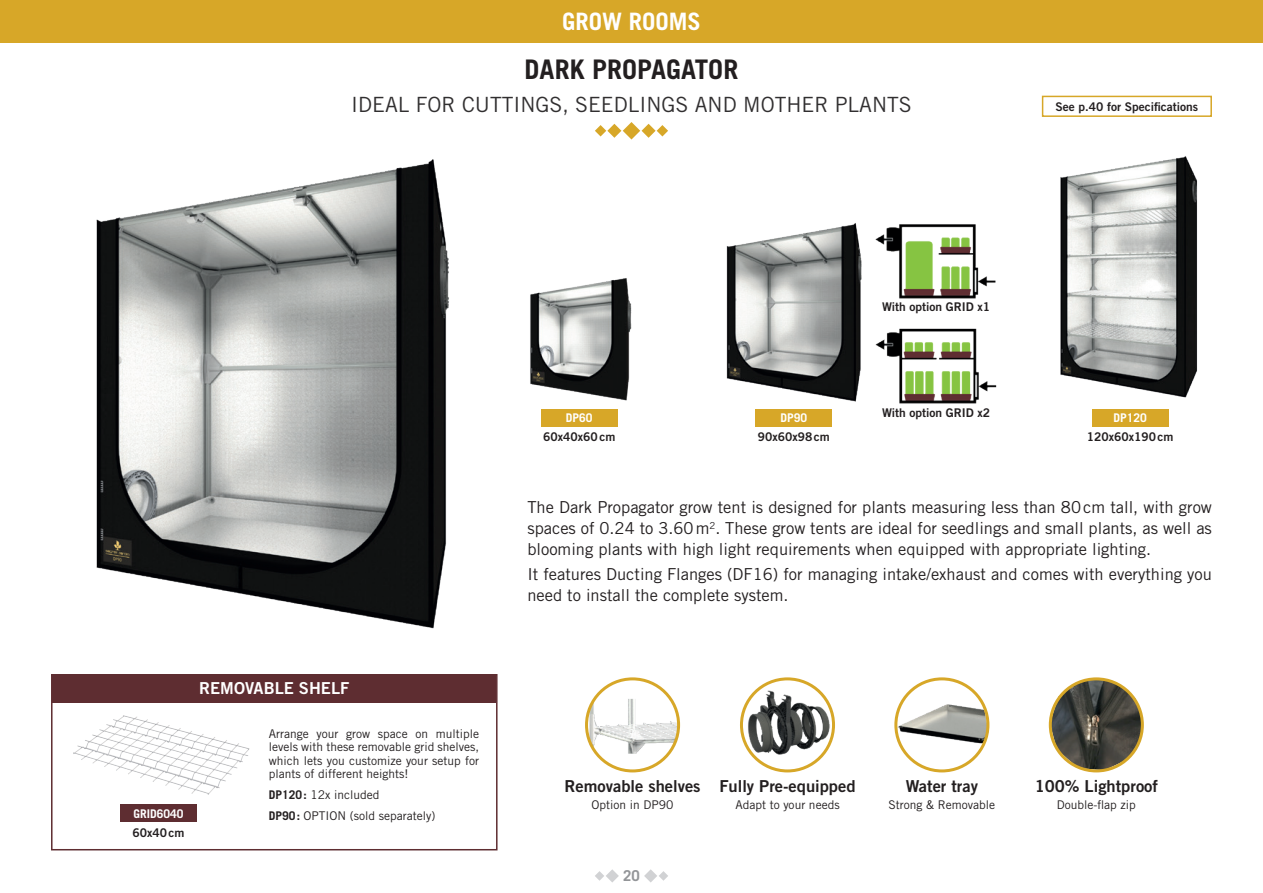
<style>
.page{position:relative;width:1263px;height:893px;background:#fff}
.page>*{position:absolute;margin:0;border:0;box-sizing:border-box;transform-origin:0 0}
.t1{font:700 27px "Trade Gothic LT Std";color:#231f20}
.t2{font:700 24px "Trade Gothic LT Std";color:#fff}
.t3{font:21px "Trade Gothic LT Std";color:#312f30}
.t4{font:16.5px/21px "Trade Gothic LT Std";color:#231f20;text-align:justify}
.t5{font:16.5px "Trade Gothic LT Std Bd 2";color:#231f20}
.t6{font:16.5px "Trade Gothic LT Std Bd 2";color:#fff}
.t7{font:700 15px "Trade Gothic LT Std";color:#939598}
.t8{font:12px/13.5px "Trade Gothic LT Std";color:#231f20;text-align:justify}
.t9{font:12px "Trade Gothic LT Std Bd 2";color:#231f20}
.t10{font:700 12px "Trade Gothic LT Std";color:#fff}
.s1{font-weight:700}
</style>
<div class="page">
<div style="left:0;top:0;width:1263px;height:43px;background:#d7a728"></div>
<svg style="left:644px;top:869px;width:24px;height:13px"></svg>
<svg style="left:595px;top:869px;width:24px;height:13px"></svg>
<div style="left:53px;top:675px;width:443px;height:28px;background:#5e2d31"></div>
<div style="left:51px;top:674px;width:446px;height:176px;border:2px solid #5e2d31"></div>
<svg style="left:595px;top:122px;width:73px;height:18px"></svg>
<img style="left:96px;top:159px;width:353px;height:470px">
<img style="left:1060px;top:156px;width:137px;height:242px">
<img style="left:530px;top:278px;width:102px;height:123px">
<img style="left:726px;top:223px;width:136px;height:178px">
<div style="left:541px;top:409px;width:77px;height:17px;background:#d7a728"></div>
<div style="left:755px;top:409px;width:77px;height:17px;background:#d7a728"></div>
<div style="left:1092px;top:409px;width:76px;height:17px;background:#d7a728"></div>
<div style="left:120px;top:805px;width:77px;height:17px;background:#5e2d31"></div>
<img style="left:1050px;top:678px;width:93px;height:92px">
<div style="left:1049px;top:677px;width:95px;height:95px;border:3px solid #d7a728;border-radius:50%"></div>
<img style="left:748px;top:689px;width:83px;height:66px">
<div style="left:740px;top:677px;width:95px;height:95px;border:3px solid #d7a728;border-radius:50%"></div>
<img style="left:897px;top:702px;width:92px;height:41px">
<div style="left:894px;top:677px;width:95px;height:95px;border:3px solid #d7a728;border-radius:50%"></div>
<img style="left:589px;top:699px;width:89px;height:55px">
<div style="left:585px;top:677px;width:95px;height:95px;border:3px solid #d7a728;border-radius:50%"></div>
<div style="left:64px;top:704px;width:196px;height:101px;background:#231f20;opacity:.24"></div>
<div style="left:1042px;top:96px;width:170px;height:21px;border:2px solid #d7a728"></div>
<img style="left:875px;top:224px;width:121px;height:75px">
<img style="left:875px;top:328px;width:122px;height:76px">
<h2 class="t2" style="left:562px;top:7px;width:140px">GROW ROOMS</h2>
<h1 class="t1" style="left:525px;top:53px;width:215px">DARK PROPAGATOR</h1>
<p class="t3" style="left:351px;top:92px;width:562px">IDEAL FOR CUTTINGS, SEEDLINGS AND MOTHER PLANTS</p>
<p class="t9" style="left:1055px;top:99px;width:144px">See p.40 for Specifications</p>
<p class="t10" style="left:133px;top:806px;width:52px">GRID6040</p>
<p class="t9" style="left:132px;top:825px;width:54px">60x40cm</p>
<p class="t6" style="left:199px;top:678px;width:152px">REMOVABLE SHELF</p>
<p class="t8" style="left:269px;top:727px;width:212px">Arrange your grow space on multiple levels with these removable grid shelves, which lets you customize your setup for plants of different heights!</p>
<p class="t8" style="left:269px;top:784px;width:168px;line-height:20.7px"><span class="s1">DP120:</span> 12x included<br><span class="s1">DP90:</span> OPTION (sold separately)</p>
<p class="t9" style="left:882px;top:299px;width:110px">With option GRID x1</p>
<p class="t9" style="left:882px;top:405px;width:110px">With option GRID x2</p>
<p class="t10" style="left:566px;top:410px;width:28px">DP60</p>
<p class="t10" style="left:780px;top:410px;width:28px">DP90</p>
<p class="t10" style="left:1113px;top:410px;width:35px">DP120</p>
<p class="t9" style="left:543px;top:430px;width:74px">60x40x60cm</p>
<p class="t9" style="left:758px;top:430px;width:74px">90x60x98cm</p>
<p class="t9" style="left:1087px;top:430px;width:88px">120x60x190cm</p>
<p class="t4" style="left:527px;top:496px;width:686px">The Dark Propagator grow tent is designed for plants measuring less than 80cm tall, with grow spaces of 0.24 to 3.60m<sup>2</sup>. These grow tents are ideal for seedlings and small plants, as well as blooming plants with high light requirements when equipped with appropriate lighting.</p>
<p class="t4" style="left:527px;top:564px;width:686px">It features Ducting Flanges (DF16) for managing intake/exhaust and comes with everything you need to install the complete system.</p>
<p class="t5" style="left:564px;top:776px;width:138px">Removable shelves</p>
<p class="t8" style="left:591px;top:798px;width:84px">Option in DP90</p>
<p class="t5" style="left:719px;top:776px;width:138px">Fully Pre-equipped</p>
<p class="t8" style="left:735px;top:798px;width:106px">Adapt to your needs</p>
<p class="t7" style="left:623px;top:867px;width:18px">20</p>
<p class="t5" style="left:906px;top:776px;width:74px">Water tray</p>
<p class="t8" style="left:888px;top:798px;width:108px">Strong &amp; Removable</p>
<p class="t5" style="left:1035px;top:776px;width:125px">100% Lightproof</p>
<p class="t8" style="left:1057px;top:798px;width:81px">Double-flap zip</p>
</div>
